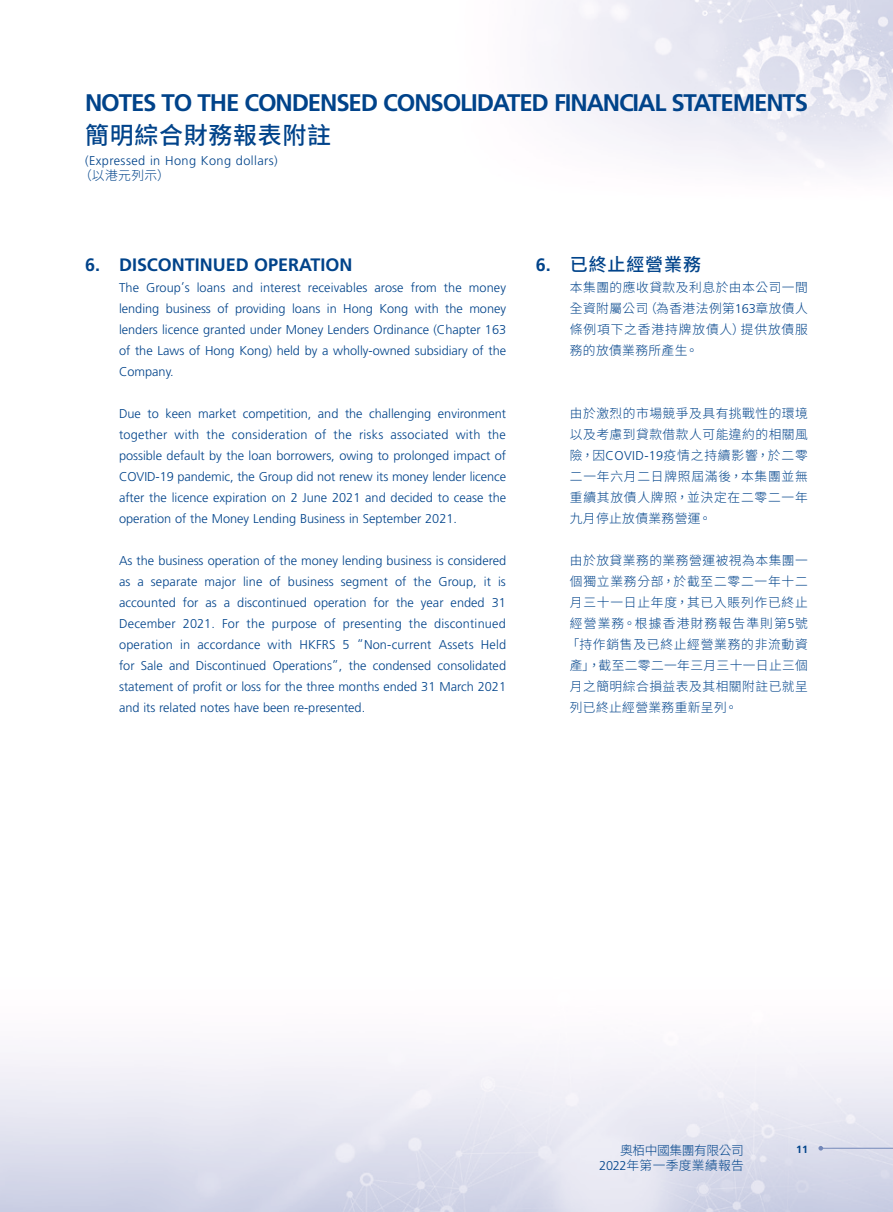
<style>
.page{position:relative;width:893px;height:1212px;background:#fff}
.page>*{position:absolute;margin:0;border:0;box-sizing:border-box;transform-origin:0 0}
.t1{font:700 24px "Frutiger LT Std";letter-spacing:-.045em;color:#00438a}
.t2{font:500 24px "Source Han Sans TC";letter-spacing:.03em;color:#00438a}
.Heading_1{font:700 18px "Frutiger LT Std";color:#00438a}
.C_Heading_1{font:500 18px "Source Han Sans TC";letter-spacing:.05em;color:#00438a}
.Body_Text{font:300 12.75px/21px "Frutiger LT Std";color:#00438a;text-align:justify}
.C_Body_Text{font:300 12.75px/21px "Source Han Sans TC";letter-spacing:.035em;color:#00438a;text-align:justify}
.Body_Text-2{font:300 12.75px "Frutiger LT Std";letter-spacing:.035em;color:#00438a}
.C_Body_Text-2{font:300 12.75px "Source Han Sans TC";letter-spacing:-.03em;color:#00438a}
.t3{font:700 10.5px "Frutiger LT Std";color:#00438a}
.s1{font-family:"Frutiger LT Std";font-weight:700}
.s2{font-family:"Frutiger LT Std"}
</style>
<div class="page">
<img style="left:553px;top:0;width:340px;height:170px">
<svg style="left:818px;top:1146px;width:5px;height:4px"></svg>
<hr style="left:820px;top:1148px;width:73px;height:1px;background:#7488b9">
<h1 class="t1" style="left:85px;top:89px;width:725px">NOTES TO THE CONDENSED CONSOLIDATED FINANCIAL STATEMENTS</h1>
<h1 class="t2" style="left:85px;top:121px;width:248px">簡明綜合財務報表附註</h1>
<p class="Body_Text-2" style="left:85px;top:153px;width:194px">(Expressed in Hong Kong dollars)</p>
<p class="C_Body_Text" style="left:79px;top:165px;width:92px">（以港元列示）</p>
<p class="Heading_1" style="left:85px;top:254px;width:269px">6. DISCONTINUED OPERATION</p>
<p class="Body_Text" style="left:119px;top:277px;width:389px">The Group’s loans and interest receivables arose from the money lending business of providing loans in Hong Kong with the money lenders licence granted under Money Lenders Ordinance (Chapter 163 of the Laws of Hong Kong) held by a wholly-owned subsidiary of the Company.</p>
<p class="Body_Text" style="left:119px;top:403px;width:389px">Due to keen market competition, and the challenging environment together with the consideration of the risks associated with the possible default by the loan borrowers, owing to prolonged impact of COVID-19 pandemic, the Group did not renew its money lender licence after the licence expiration on 2 June 2021 and decided to cease the operation of the Money Lending Business in September 2021.</p>
<p class="Body_Text" style="left:119px;top:550px;width:389px">As the business operation of the money lending business is considered as a separate major line of business segment of the Group, it is accounted for as a discontinued operation for the year ended 31<br>December 2021. For the purpose of presenting the discontinued operation in accordance with HKFRS 5 “Non-current Assets Held for Sale and Discontinued Operations”, the condensed consolidated statement of profit or loss for the three months ended 31 March 2021 and its related notes have been re-presented.</p>
<p class="C_Heading_1" style="left:536px;top:254px;width:167px"><span class="s1">6.</span> 已終止經營業務</p>
<p class="C_Body_Text" style="left:570px;top:277px;width:240px">本集團的應收貸款及利息於由本公司一間全資附屬公司（為香港法例第<span class="s2">163</span>章放債人條例項下之香港持牌放債人）提供放債服務的放債業務所產生。</p>
<p class="C_Body_Text" style="left:570px;top:403px;width:240px">由於激烈的市場競爭及具有挑戰性的環境以及考慮到貸款借款人可能違約的相關風險，因<span class="s2">COVID-19</span>疫情之持續影響，於二零二一年六月二日牌照屆滿後，本集團並無重續其放債人牌照，並決定在二零二一年九月停止放債業務營運。</p>
<p class="C_Body_Text" style="left:567px;top:550px;width:243px">由於放貸業務的業務營運被視為本集團一個獨立業務分部，於截至二零二一年十二月三十一日止年度，其已入賬列作已終止經營業務。根據香港財務報告準則第<span class="s2">5</span>號「持作銷售及已終止經營業務的非流動資產」，截至二零二一年三月三十一日止三個月之簡明綜合損益表及其相關附註已就呈列已終止經營業務重新呈列。</p>
<p class="C_Body_Text-2" style="left:620px;top:1143px;width:125px">奧栢中國集團有限公司</p>
<p class="t3" style="left:796px;top:1143px;width:13px">11</p>
<p class="C_Body_Text" style="left:599px;top:1155px;width:146px"><span class="s2">2022</span>年第一季度業績報告</p>
</div>
